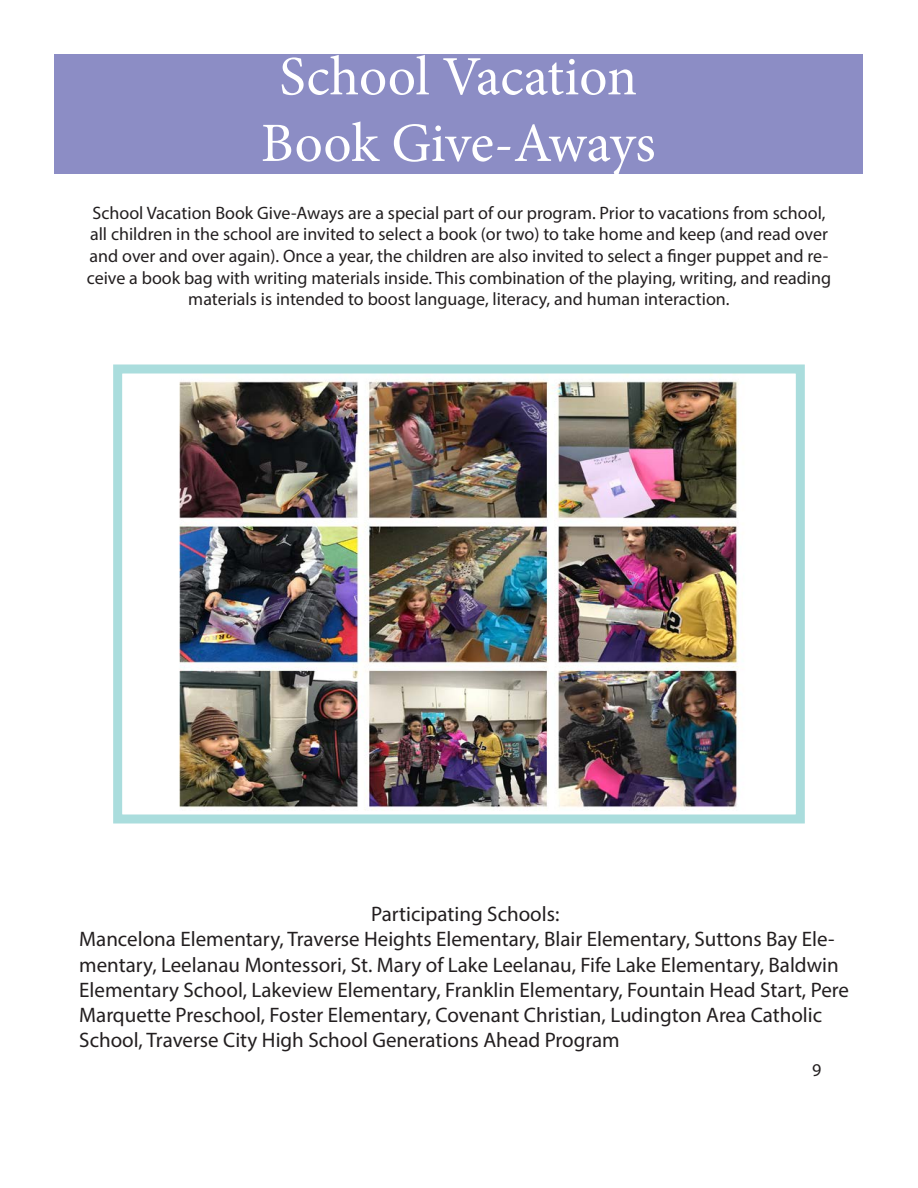
<style>
.page{position:relative;width:918px;height:1188px;background:#fff}
.page>*{position:absolute;margin:0;border:0;box-sizing:border-box;transform-origin:0 0}
.t1{font:55.5px "Minion Pro";letter-spacing:-.005em;color:#fff}
.t2{font:21px/25.2px "Myriad Pro";color:#231f20}
.t3{font:18px/21.6px "Myriad Pro";color:#231f20;text-align:center}
</style>
<div class="page">
<div style="left:54px;top:54px;width:808px;height:120px;background:#8c8dc5"></div>
<img style="left:179px;top:374px;width:560px;height:436px">
<div style="left:113px;top:364px;width:692px;height:460px;border:9px solid #add"></div>
<p class="t1" style="left:279px;top:39px;width:359px">School Vacation</p>
<p class="t1" style="left:261px;top:106px;width:396px">Book Give-Aways</p>
<p class="t3" style="left:87px;top:202px;width:746px">School Vacation Book Give-Aways are a special part of our program. Prior to vacations from school, all children in the school are invited to select a book (or two) to take home and keep (and read over and over and over again). Once a year, the children are also invited to select a finger puppet and re&shy;ceive a book bag with writing materials inside. This combination of the playing, writing, and reading materials is intended to boost language, literacy, and human interaction.</p>
<p class="t2" style="left:371px;top:901px;width:190px">Participating Schools:</p>
<p class="t2" style="left:79px;top:926px;width:771px">Mancelona Elementary, Traverse Heights Elementary, Blair Elementary, Suttons Bay Ele&shy;mentary, Leelanau Montessori, St. Mary of Lake Leelanau, Fife Lake Elementary, Baldwin Elementary School, Lakeview Elementary, Franklin Elementary, Fountain Head Start, Pere Marquette Preschool, Foster Elementary, Covenant Christian, Ludington Area Catholic School, Traverse City High School Generations Ahead Program</p>
<p class="t3" style="left:812px;top:1058px;width:11px">9</p>
</div>
